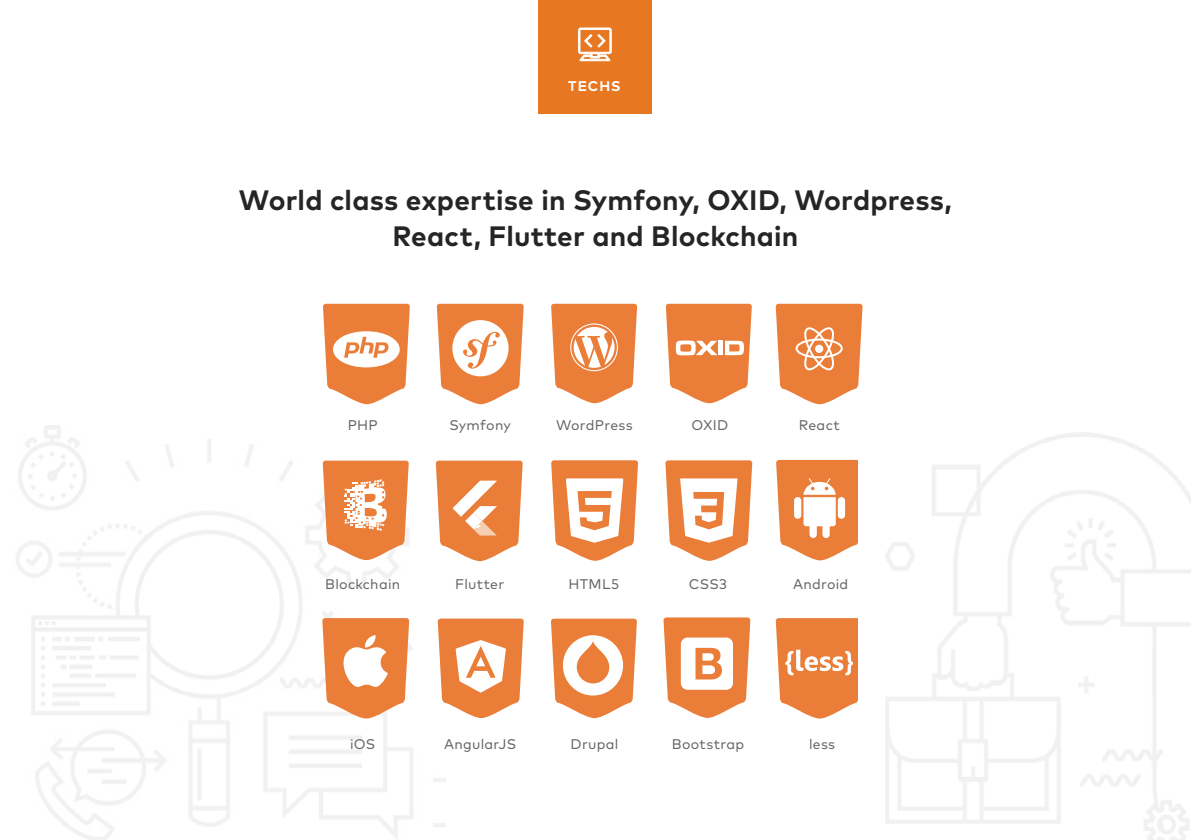
<style>
.page{position:relative;width:1191px;height:840px;background:#fff}
.page>*{position:absolute;margin:0;border:0;box-sizing:border-box;transform-origin:0 0}
.t1{font:700 28px/36px "Mark Pro";letter-spacing:.01em;color:#252525;text-align:center}
.t2{font:14px "Mark Pro";letter-spacing:.02em;color:#666}
.t3{font:700 14px "Mark Pro";letter-spacing:.07em;color:#fff}
</style>
<div class="page">
<img style="left:16px;top:425px;width:430px;height:414px">
<svg style="left:551px;top:303px;width:86px;height:100px"></svg>
<svg style="left:323px;top:460px;width:86px;height:99px"></svg>
<svg style="left:666px;top:303px;width:86px;height:100px"></svg>
<div style="left:718px;top:340px;width:5px;height:15px;background:#fff"></div>
<svg style="left:437px;top:303px;width:86px;height:101px"></svg>
<svg style="left:665px;top:460px;width:87px;height:100px"></svg>
<svg style="left:323px;top:303px;width:87px;height:101px"></svg>
<svg style="left:551px;top:618px;width:86px;height:99px"></svg>
<svg style="left:775px;top:303px;width:87px;height:101px"></svg>
<svg style="left:438px;top:618px;width:86px;height:99px"></svg>
<svg style="left:663px;top:617px;width:87px;height:100px"></svg>
<svg style="left:776px;top:618px;width:82px;height:100px;background:#ed945b"></svg>
<svg style="left:551px;top:460px;width:87px;height:100px"></svg>
<svg style="left:776px;top:459px;width:82px;height:101px"></svg>
<svg style="left:322px;top:617px;width:87px;height:101px"></svg>
<svg style="left:436px;top:460px;width:86px;height:100px"></svg>
<div style="left:538px;top:0;width:113px;height:113px;background:#e77720"></div>
<svg style="left:578px;top:28px;width:33px;height:33px"></svg>
<p class="t3" style="left:568px;top:75px;width:54px">TECHS</p>
<h1 class="t1" style="left:239px;top:179px;width:714px">World class expertise in Symfony, OXID, Wordpress,<br>React, Flutter and Blockchain</h1>
<p class="t2" style="left:348px;top:414px;width:32px">PHP</p>
<p class="t2" style="left:449px;top:414px;width:63px">Symfony</p>
<p class="t2" style="left:556px;top:414px;width:78px">WordPress</p>
<p class="t2" style="left:691px;top:414px;width:39px">OXID</p>
<p class="t2" style="left:799px;top:414px;width:42px">React</p>
<p class="t2" style="left:325px;top:573px;width:76px">Blockchain</p>
<p class="t2" style="left:455px;top:573px;width:50px">Flutter</p>
<p class="t2" style="left:568px;top:573px;width:52px">HTML5</p>
<p class="t2" style="left:689px;top:573px;width:40px">CSS3</p>
<p class="t2" style="left:793px;top:573px;width:57px">Android</p>
<p class="t2" style="left:350px;top:733px;width:27px">iOS</p>
<p class="t2" style="left:444px;top:733px;width:74px">AngularJS</p>
<p class="t2" style="left:570px;top:733px;width:49px">Drupal</p>
<p class="t2" style="left:672px;top:733px;width:74px">Bootstrap</p>
<p class="t2" style="left:809px;top:733px;width:28px">less</p>
</div>
